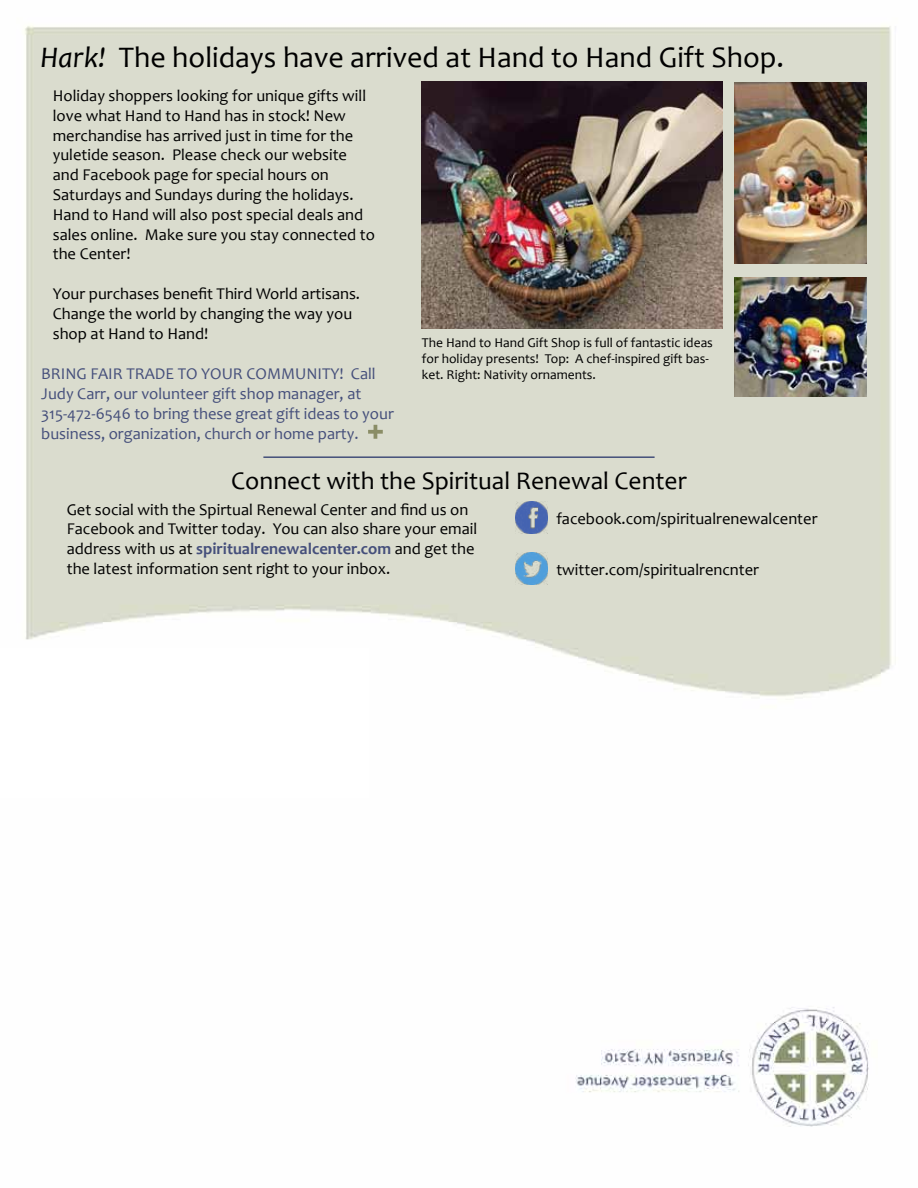
<style>
.page{position:relative;width:918px;height:1188px;background:#fff}
.page>*{position:absolute;margin:0;border:0;box-sizing:border-box;transform-origin:0 0}
.t1{font:30px "Candara";color:#000}
.t2{font:25.5px "Candara";color:#000}
.t3{font:16.5px/19.8px "Candara";color:#000}
.t4{font:16.5px/19.8px "Candara";color:#454f7b}
.t5{font:13.5px/16.2px "Candara";color:#000}
.s1{font-style:italic}
.s2{font-weight:700;color:#454f7b}
</style>
<div class="page">
<img style="left:24px;top:25px;width:872px;height:675px">
<hr style="left:374px;top:425px;width:3px;height:14px;background:#8a8d66">
<svg style="left:368px;top:430px;width:15px;height:4px"></svg>
<hr style="left:263px;top:456px;width:392px;height:2px;background:#434f7a">
<div style="left:0;top:648px;width:369px;height:150px;background:#fff"></div>
<img style="left:575px;top:1007px;width:294px;height:120px">
<img style="left:422px;top:82px;width:300px;height:247px">
<img style="left:515px;top:502px;width:32px;height:32px">
<img style="left:515px;top:553px;width:32px;height:32px">
<img style="left:734px;top:83px;width:133px;height:181px">
<img style="left:734px;top:278px;width:133px;height:118px">
<h1 class="t1" style="left:40px;top:39px;width:745px"><span class="s1">Hark!</span> The holidays have arrived at Hand to Hand Gift Shop.</h1>
<p class="t3" style="left:53px;top:86px;width:324px">Holiday shoppers looking for unique gifts will love what Hand to Hand has in stock! New merchandise has arrived just in time for the yuletide season. Please check our website and Facebook page for special hours on Saturdays and Sundays during the holidays.<br>Hand to Hand will also post special deals and sales online. Make sure you stay connected to the Center!</p>
<p class="t3" style="left:53px;top:284px;width:309px">Your purchases benefit Third World artisans.<br>Change the world by changing the way you shop at Hand to Hand!</p>
<p class="t4" style="left:41px;top:364px;width:354px">BRING FAIR TRADE TO YOUR COMMUNITY! Call Judy Carr, our volunteer gift shop manager, at 315-472-6546 to bring these great gift ideas to your business, organization, church or home party.</p>
<h2 class="t2" style="left:231px;top:465px;width:457px">Connect with the Spiritual Renewal Center</h2>
<p class="t3" style="left:67px;top:499px;width:412px">Get social with the Spirtual Renewal Center and find us on Facebook and Twitter today. You can also share your email address with us at <span class="s2">spiritualrenewalcenter.com</span> and get the the latest information sent right to your inbox.</p>
<p class="t5" style="left:422px;top:334px;width:293px">The Hand to Hand Gift Shop is full of fantastic ideas for holiday presents! Top: A chef-inspired gift bas&shy;ket. Right: Nativity ornaments.</p>
<p class="t3" style="left:556px;top:509px;width:263px">facebook.com/spiritualrenewalcenter</p>
<p class="t3" style="left:556px;top:560px;width:204px">twitter.com/spiritualrencnter</p>
</div>
